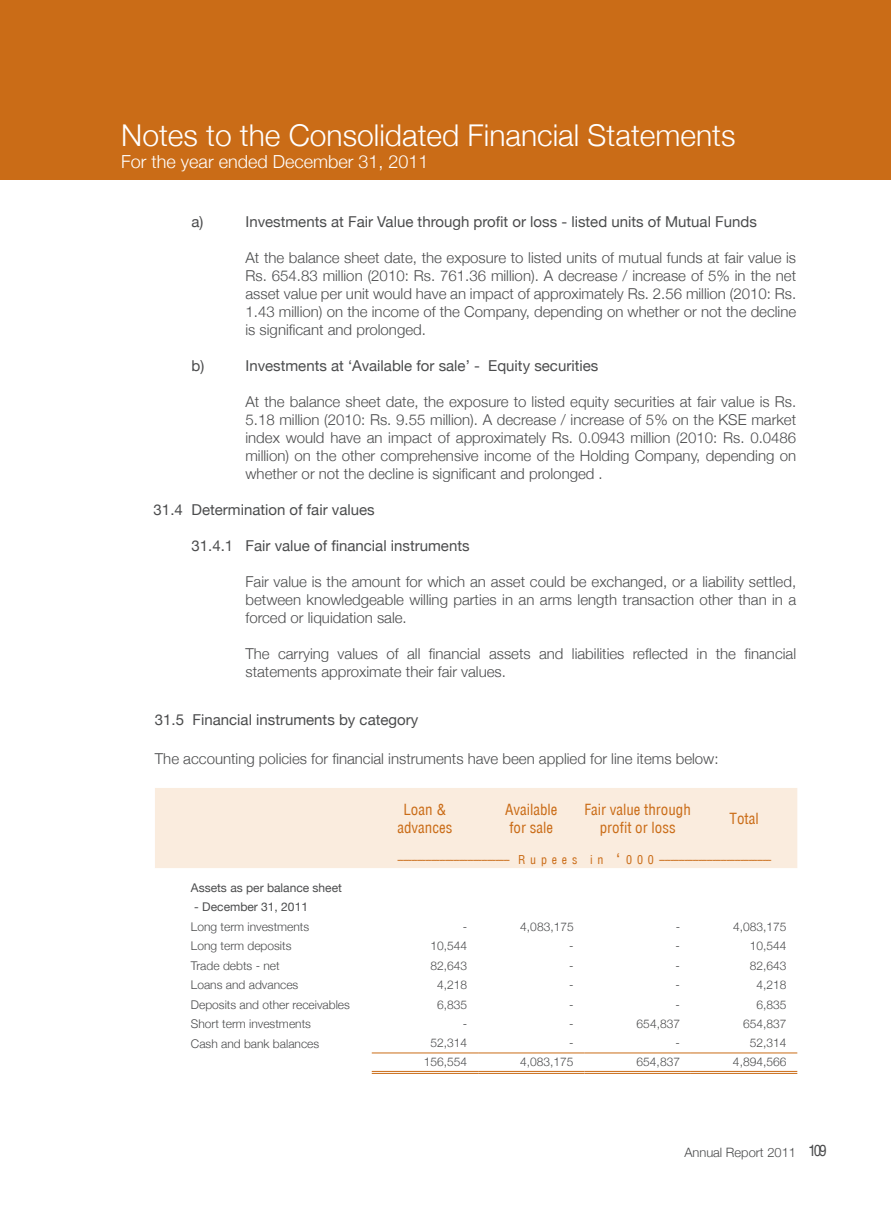
<style>
.page{position:relative;width:891px;height:1215px;background:#fff}
.page>*{position:absolute;margin:0;border:0;box-sizing:border-box;transform-origin:0 0}
.t1{font:300 30px "Helvetica Neue";color:#fff}
.t2{font:300 18px "Helvetica Neue";color:#fff}
.t3{font:300 15px/18px "Helvetica Neue";color:#4b4c4d;text-align:justify}
.t4{font:15px "Helvetica Neue";color:#4b4c4d}
.t5{font:condensed 15px/18px "Helvetica";color:#ca6c17;text-align:center}
.t6{font:300 12.9px "Helvetica Neue";color:#4b4c4d}
.t7{font:300 12px "Helvetica Neue";color:#4b4c4d}
.t8{font:condensed 12px "Helvetica";color:#ca6c17}
.t9{font:12px "Helvetica Neue";color:#4b4c4d}
.s1{font-family:"Helvetica Neue";font-stretch:normal;font-size:15px}
.s2{font-family:"Helvetica";font-weight:400;font-stretch:condensed;font-size:15px}
</style>
<div class="page">
<div style="left:0;top:0;width:890px;height:179px;background:#ca6c17"></div>
<div style="left:155px;top:788px;width:642px;height:80px;background:#faecde"></div>
<hr style="left:371px;top:1070px;width:107px;height:1px;background:#ca6c17">
<hr style="left:371px;top:1072px;width:107px;height:1px;background:#ca6c17">
<hr style="left:478px;top:1070px;width:106px;height:1px;background:#ca6c17">
<hr style="left:478px;top:1072px;width:106px;height:1px;background:#ca6c17">
<hr style="left:584px;top:1070px;width:106px;height:1px;background:#ca6c17">
<hr style="left:584px;top:1072px;width:106px;height:1px;background:#ca6c17">
<hr style="left:690px;top:1070px;width:107px;height:1px;background:#ca6c17">
<hr style="left:690px;top:1072px;width:107px;height:1px;background:#ca6c17">
<hr style="left:371px;top:1052px;width:107px;height:1px;background:#ca6c17">
<hr style="left:478px;top:1052px;width:106px;height:1px;background:#ca6c17">
<hr style="left:584px;top:1052px;width:106px;height:1px;background:#ca6c17">
<hr style="left:690px;top:1052px;width:107px;height:1px;background:#ca6c17">
<h1 class="t1" style="left:121px;top:117px;width:615px">Notes to the Consolidated Financial Statements</h1>
<p class="t2" style="left:121px;top:150px;width:309px">For the year ended December 31, 2011</p>
<p class="t4" style="left:191px;top:213px;width:13px">a)</p>
<p class="t4" style="left:245px;top:213px;width:512px">Investments at Fair Value through profit or loss - listed units of Mutual Funds</p>
<p class="t3" style="left:245px;top:248px;width:552px">At the balance sheet date, the exposure to listed units of mutual funds at fair value is Rs. 654.83 million (2010: Rs. 761.36 million). A decrease / increase of 5% in the net asset value per unit would have an impact of approximately Rs. 2.56 million (2010: Rs.<br>1.43 million) on the income of the Company, depending on whether or not the decline is significant and prolonged.</p>
<p class="t4" style="left:191px;top:357px;width:14px">b)</p>
<p class="t4" style="left:245px;top:357px;width:354px">Investments at ‘Available for sale’ - Equity securities</p>
<p class="t3" style="left:245px;top:392px;width:552px">At the balance sheet date, the exposure to listed equity securities at fair value is Rs.<br>5.18 million (2010: Rs. 9.55 million). A decrease / increase of 5% on the KSE market index would have an impact of approximately Rs. 0.0943 million (2010: Rs. 0.0486 million) on the other comprehensive income of the Holding Company, depending on whether or not the decline is significant and prolonged .</p>
<p class="t4" style="left:154px;top:501px;width:222px">31.4 Determination of fair values</p>
<p class="t4" style="left:191px;top:537px;width:279px">31.4.1 Fair value of financial instruments</p>
<p class="t3" style="left:245px;top:572px;width:552px">Fair value is the amount for which an asset could be exchanged, or a liability settled, between knowledgeable willing parties in an arms length transaction other than in a forced or liquidation sale.</p>
<p class="t3" style="left:245px;top:644px;width:552px">The carrying values of all financial assets and liabilities reflected in the financial statements approximate their fair values.</p>
<p class="t4" style="left:155px;top:710px;width:265px">31.5 Financial instruments by category</p>
<p class="t3" style="left:155px;top:749px;width:565px">The accounting policies for financial instruments have been applied for line items below:</p>
<p class="t5" style="left:397px;top:800px;width:56px">Loan &amp; advances</p>
<p class="t5" style="left:505px;top:800px;width:54px;text-align:left">Available for sale</p>
<p class="t5" style="left:584px;top:800px;width:108px">Fair value through profit or loss</p>
<p class="t5" style="left:729px;top:809px;width:31px">Total</p>
<p class="t8" style="left:397px;top:851px;width:376px">---------------------------------------- R u p e e s i n <span class="s1">‘</span> 0 0 0 ----------------------------------------</p>
<p class="t9" style="left:191px;top:880px;width:152px">Assets as per balance sheet</p>
<p class="t9" style="left:194px;top:899px;width:115px">- December 31, 2011</p>
<p class="t7" style="left:191px;top:919px;width:120px">Long term investments</p>
<p class="t7" style="left:462px;top:919px;width:6px">-</p>
<p class="t7" style="left:520px;top:919px;width:55px">4,083,175</p>
<p class="t7" style="left:675px;top:919px;width:6px">-</p>
<p class="t7" style="left:732px;top:919px;width:55px">4,083,175</p>
<p class="t7" style="left:191px;top:938px;width:102px">Long term deposits</p>
<p class="t7" style="left:430px;top:938px;width:38px">10,544</p>
<p class="t7" style="left:569px;top:938px;width:6px">-</p>
<p class="t7" style="left:675px;top:938px;width:6px">-</p>
<p class="t7" style="left:749px;top:938px;width:38px">10,544</p>
<p class="t7" style="left:191px;top:958px;width:90px">Trade debts - net</p>
<p class="t7" style="left:430px;top:958px;width:38px">82,643</p>
<p class="t7" style="left:569px;top:958px;width:6px">-</p>
<p class="t7" style="left:675px;top:958px;width:6px">-</p>
<p class="t7" style="left:749px;top:958px;width:38px">82,643</p>
<p class="t7" style="left:191px;top:977px;width:109px">Loans and advances</p>
<p class="t7" style="left:437px;top:977px;width:32px">4,218</p>
<p class="t7" style="left:569px;top:977px;width:6px">-</p>
<p class="t7" style="left:675px;top:977px;width:6px">-</p>
<p class="t7" style="left:756px;top:977px;width:32px">4,218</p>
<p class="t7" style="left:191px;top:996px;width:160px">Deposits and other receivables</p>
<p class="t7" style="left:437px;top:996px;width:32px">6,835</p>
<p class="t7" style="left:569px;top:996px;width:6px">-</p>
<p class="t7" style="left:675px;top:996px;width:6px">-</p>
<p class="t7" style="left:756px;top:996px;width:32px">6,835</p>
<p class="t7" style="left:191px;top:1016px;width:121px">Short term investments</p>
<p class="t7" style="left:462px;top:1016px;width:6px">-</p>
<p class="t7" style="left:569px;top:1016px;width:6px">-</p>
<p class="t7" style="left:636px;top:1016px;width:45px">654,837</p>
<p class="t7" style="left:742px;top:1016px;width:45px">654,837</p>
<p class="t7" style="left:191px;top:1035px;width:130px">Cash and bank balances</p>
<p class="t7" style="left:430px;top:1035px;width:38px">52,314</p>
<p class="t7" style="left:569px;top:1035px;width:6px">-</p>
<p class="t7" style="left:675px;top:1035px;width:6px">-</p>
<p class="t7" style="left:749px;top:1035px;width:38px">52,314</p>
<p class="t7" style="left:423px;top:1054px;width:45px">156,554</p>
<p class="t7" style="left:520px;top:1054px;width:55px">4,083,175</p>
<p class="t7" style="left:636px;top:1054px;width:45px">654,837</p>
<p class="t7" style="left:732px;top:1054px;width:55px">4,894,566</p>
<p class="t6" style="left:684px;top:1143px;width:144px">Annual Report 2011 <span class="s2">109</span></p>
</div>
